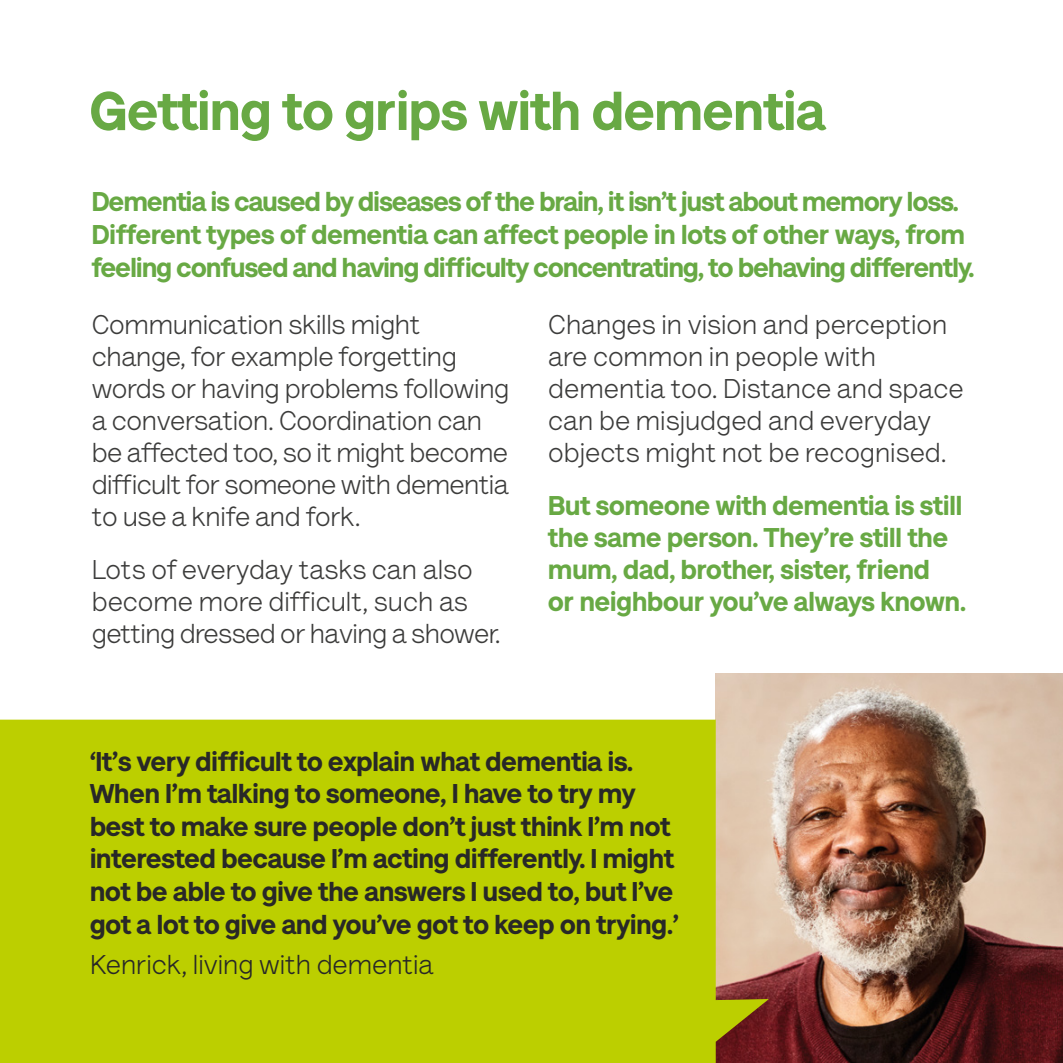
<style>
.page{position:relative;width:1063px;height:1063px;background:#fff}
.page>*{position:absolute;margin:0;border:0;box-sizing:border-box;transform-origin:0 0}
.t1{font:900 55px "AS Lettera Text";color:#68a944}
.t2{font:27.5px/32px "AS Lettera Text";letter-spacing:-.01em;color:#3c3c3b}
.t3{font:900 27.5px/32px "AS Lettera Text";letter-spacing:-.005em;color:#68a944}
.t4{font:900 27.5px/32.5px "AS Lettera Text";color:#282827}
.t5{font:27.5px "AS Lettera Text";color:#282827}
</style>
<div class="page">
<img style="left:716px;top:673px;width:347px;height:390px">
<div style="left:0;top:720px;width:769px;height:343px;background:#bccf00"></div>
<h1 class="t1" style="left:90px;top:66px;width:737px">Getting to grips with dementia</h1>
<p class="t3" style="left:92px;top:183px;width:884px;line-height:33px">Dementia is caused by diseases of the brain, it isn’t just about memory loss.<br>Different types of dementia can affect people in lots of other ways, from feeling confused and having difficulty concentrating, to behaving differently.</p>
<p class="t2" style="left:92px;top:306px;width:419px">Communication skills might change, for example forgetting words or having problems following a conversation. Coordination can be affected too, so it might become difficult for someone with dementia to use a knife and fork.</p>
<p class="t2" style="left:92px;top:551px;width:410px">Lots of everyday tasks can also become more difficult, such as getting dressed or having a shower.</p>
<p class="t2" style="left:548px;top:306px;width:417px">Changes in vision and perception are common in people with dementia too. Distance and space can be misjudged and everyday objects might not be recognised.</p>
<p class="t3" style="left:548px;top:487px;width:419px">But someone with dementia is still the same person. They’re still the mum, dad, brother, sister, friend<br>or neighbour you’ve always known.</p>
<p class="t4" style="left:90px;top:743px;width:590px">‘It’s very difficult to explain what dementia is.<br>When I’m talking to someone, I have to try my best to make sure people don’t just think I’m not interested because I’m acting differently. I might not be able to give the answers I used to, but I’ve got a lot to give and you’ve got to keep on trying.’</p>
<p class="t5" style="left:90px;top:945px;width:345px">Kenrick, living with dementia</p>
</div>
